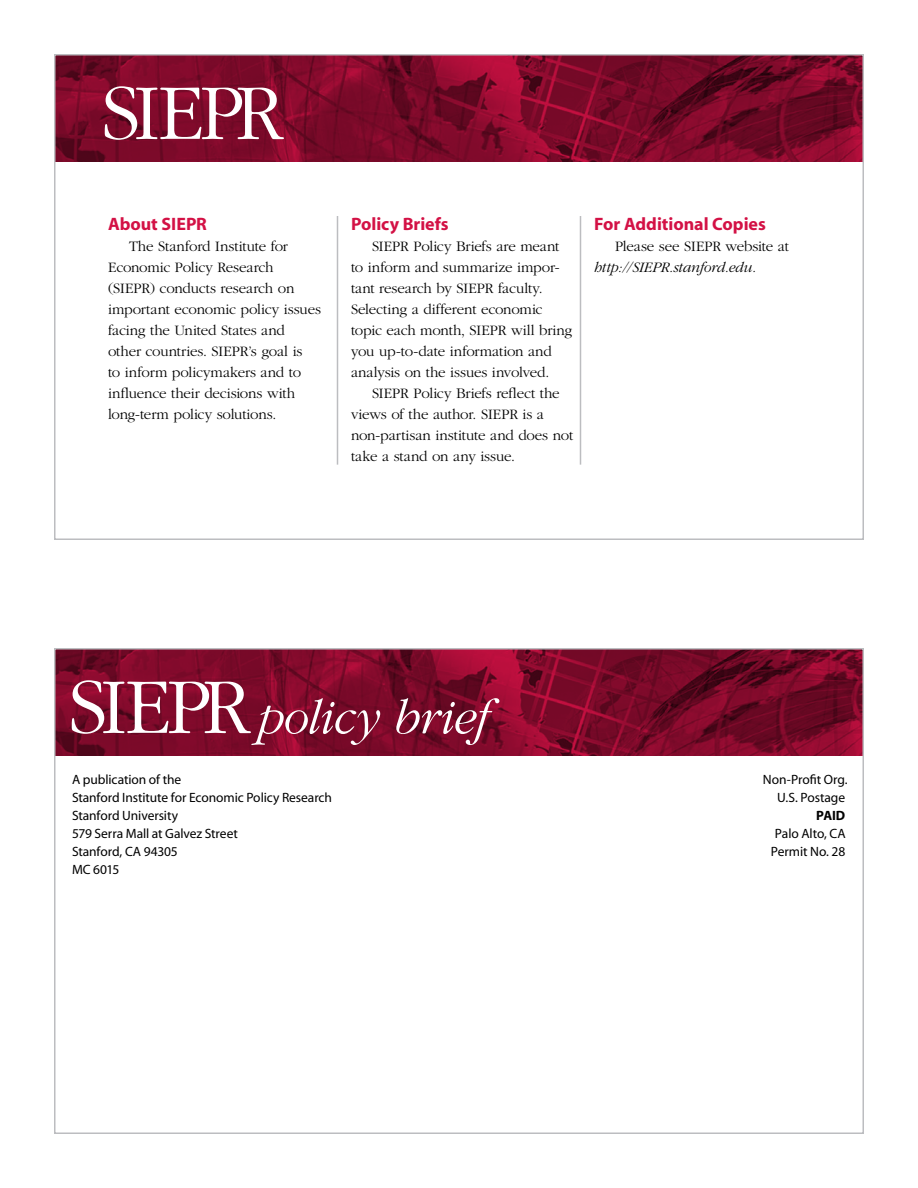
<style>
.page{position:relative;width:918px;height:1188px;background:#fff}
.page>*{position:absolute;margin:0;border:0;box-sizing:border-box;transform-origin:0 0}
.t1{font:300 82.2px "Garamond";letter-spacing:-.065em;color:#fff}
.t2{font:italic 300 50.7px "Garamond";letter-spacing:-.02em;color:#fff}
.t3{font:700 18px "Myriad";color:#d31145}
.t4{font:300 15px/21px "Garamond";letter-spacing:-.01em;color:#000}
.t5{font:italic 300 15px "Garamond";letter-spacing:-.01em;color:#000}
.t6{font:13.5px/18px "Myriad";letter-spacing:-.005em;color:#000}
.t7{font:700 13.5px "Myriad";color:#000}
.s1{font-style:normal;font-size:82.2px}
</style>
<div class="page">
<img style="left:57px;top:57px;width:804px;height:105px">
<hr style="left:337px;top:216px;width:1px;height:249px;background:#bcbdc0">
<hr style="left:580px;top:216px;width:1px;height:249px;background:#bcbdc0">
<img style="left:57px;top:651px;width:804px;height:105px">
<h1 class="t1" style="left:101px;top:70px;width:184px">SIEPR</h1>
<p class="t3" style="left:108px;top:214px;width:100px">About SIEPR</p>
<p class="t4" style="left:108px;top:236px;width:215px;text-indent:21px">The Stanford Institute for<br>Economic Policy Research (SIEPR) conducts research on important economic policy issues facing the United States and other countries. SIEPR’s goal is<br>to inform policymakers and to influence their decisions with long-term policy solutions.</p>
<p class="t3" style="left:351px;top:214px;width:99px">Policy Briefs</p>
<p class="t4" style="left:351px;top:236px;width:223px;text-indent:21px">SIEPR Policy Briefs are meant to inform and summarize impor&shy;tant research by SIEPR faculty.<br>Selecting a different economic topic each month, SIEPR will bring you up-to-date information and analysis on the issues involved.</p>
<p class="t4" style="left:351px;top:383px;width:224px;text-indent:21px">SIEPR Policy Briefs reflect the views of the author. SIEPR is a non-partisan institute and does not take a stand on any issue.</p>
<p class="t3" style="left:594px;top:214px;width:173px">For Additional Copies</p>
<p class="t4" style="left:615px;top:236px;width:175px">Please see SIEPR website at</p>
<p class="t5" style="left:594px;top:259px;width:164px">http://SIEPR.stanford.edu.</p>
<h2 class="t2" style="left:68px;top:691px;width:423px"><span class="s1">SIEPR</span>policy brief</h2>
<p class="t6" style="left:72px;top:771px;width:262px">A publication of the<br>Stanford Institute for Economic Policy Research<br>Stanford University<br>579 Serra Mall at Galvez Street<br>Stanford, CA 94305<br>MC 6015</p>
<p class="t6" style="left:763px;top:771px;width:86px;text-align:right">Non-Profit Org.<br>U.S. Postage</p>
<p class="t7" style="left:816px;top:809px;width:16px">Paid</p>
<p class="t6" style="left:771px;top:825px;width:76px;text-align:center">Palo Alto, CA<br>Permit No. 28</p>
</div>
